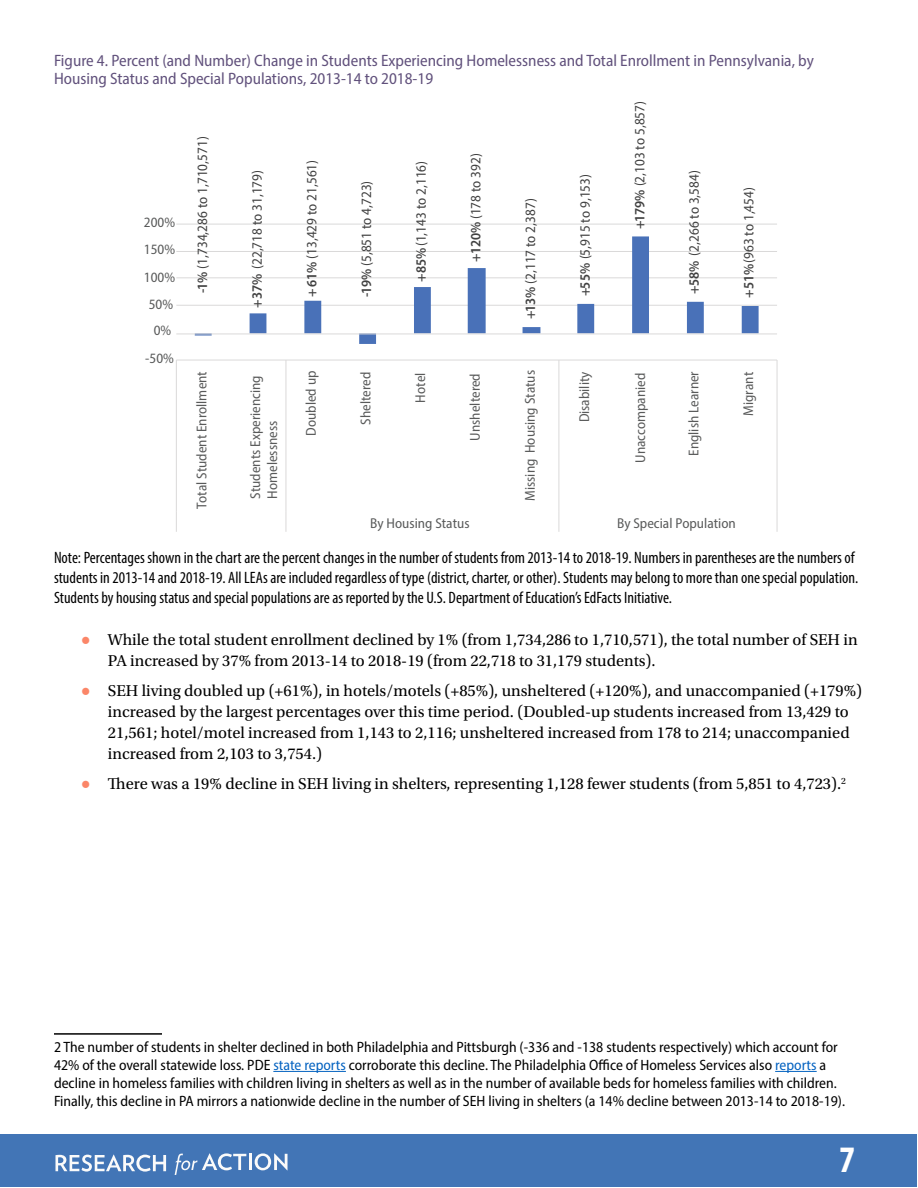
<style>
.page{position:relative;width:918px;height:1188px;background:#fff}
.page>*{position:absolute;margin:0;border:0;box-sizing:border-box;transform-origin:0 0}
.t1{font:37.5px "Myriad Variable Concept";color:#fff}
.t2{font:16.5px/21px "Utopia Std";color:#000}
.t3{font:condensed 16.5px/19.8px "Myriad Pro";color:#000}
.t4{font:semi-condensed 16.5px/17.9px "Myriad Pro";color:#61517c}
.t5{font:semi-condensed 15px/18px "Myriad Pro";color:#000}
.t6{font:semi-condensed 14.25px/17.1px "Myriad Pro";color:#595a5a}
.t7{font:semi-condensed 14.25px "Myriad Pro";color:#414141}
.s1{font-weight:600}
.s2{font-family:"Franklin Gothic";color:#fb8668}
.s3{color:#0563c1}
</style>
<div class="page">
<div style="left:0;top:1134px;width:917px;height:53px;background:#4275b6"></div>
<svg style="left:55px;top:1155px;width:111px;height:17px"></svg>
<svg style="left:175px;top:1153px;width:113px;height:22px"></svg>
<hr style="left:176px;top:360px;width:601px;height:1px;background:#dad9d9">
<hr style="left:176px;top:305px;width:601px;height:1px;background:#dad9d9">
<hr style="left:176px;top:277px;width:601px;height:1px;background:#dad9d9">
<hr style="left:176px;top:251px;width:601px;height:1px;background:#dad9d9">
<hr style="left:176px;top:224px;width:601px;height:1px;background:#dad9d9">
<svg style="left:195px;top:236px;width:564px;height:108px"></svg>
<hr style="left:176px;top:333px;width:601px;height:1px;background:#dad9d9">
<hr style="left:176px;top:360px;width:1px;height:152px;background:#dad9d9">
<hr style="left:285px;top:360px;width:1px;height:152px;background:#dad9d9">
<hr style="left:558px;top:360px;width:1px;height:152px;background:#dad9d9">
<hr style="left:777px;top:360px;width:1px;height:152px;background:#dad9d9">
<svg style="left:176px;top:512px;width:1px;height:19px"></svg>
<svg style="left:285px;top:512px;width:1px;height:19px"></svg>
<svg style="left:558px;top:512px;width:1px;height:19px"></svg>
<svg style="left:777px;top:512px;width:1px;height:19px"></svg>
<hr style="left:54px;top:1033px;width:108px;height:2px;background:#000">
<hr style="left:273px;top:1071px;width:73px;height:1px;background:#0563c1">
<hr style="left:775px;top:1071px;width:42px;height:1px;background:#0563c1">
<p class="t4" style="left:54px;top:52px;width:761px">Figure 4. Percent (and Number) Change in Students Experiencing Homelessness and Total Enrollment in Pennsylvania, by<br>Housing Status and Special Populations, 2013-14 to 2018-19</p>
<p class="t6" style="left:144px;top:213px;width:33px">200%</p>
<p class="t6" style="left:144px;top:241px;width:33px">150%</p>
<p class="t6" style="left:144px;top:268px;width:33px">100%</p>
<p class="t6" style="left:149px;top:295px;width:26px">50%</p>
<p class="t6" style="left:154px;top:322px;width:19px">0%</p>
<p class="t6" style="left:145px;top:349px;width:30px">-50%</p>
<p class="t7" style="left:194px;top:293px;width:158px;rotate:-90deg"><span class="s1">-1%</span> (1,734,286 to 1,710,571)</p>
<p class="t7" style="left:248px;top:308px;width:140px;rotate:-90deg"><span class="s1">+37%</span> (22,718 to 31,179)</p>
<p class="t7" style="left:303px;top:297px;width:139px;rotate:-90deg"><span class="s1">+61%</span> (13,429 to 21,561)</p>
<p class="t7" style="left:358px;top:297px;width:118px;rotate:-90deg"><span class="s1">-19%</span> (5,851 to 4,723)</p>
<p class="t7" style="left:412px;top:282px;width:123px;rotate:-90deg"><span class="s1">+85%</span>(1,143 to 2,116)</p>
<p class="t7" style="left:467px;top:262px;width:110px;rotate:-90deg"><span class="s1">+120%</span>(178 to 392)</p>
<p class="t7" style="left:522px;top:319px;width:122px;rotate:-90deg"><span class="s1">+13%</span> (2,117 to 2,387)</p>
<p class="t7" style="left:576px;top:296px;width:124px;rotate:-90deg"><span class="s1">+55%</span> (5,915 to 9,153)</p>
<p class="t7" style="left:631px;top:229px;width:129px;rotate:-90deg"><span class="s1">+179%</span> (2,103 to 5,857)</p>
<p class="t7" style="left:685px;top:294px;width:125px;rotate:-90deg"><span class="s1">+58%</span> (2,266 to 3,584)</p>
<p class="t7" style="left:740px;top:298px;width:113px;rotate:-90deg"><span class="s1">+51%</span>(963 to 1,454)</p>
<p class="t6" style="left:193px;top:509px;width:140px;rotate:-90deg">Total Student Enrollment</p>
<p class="t6" style="left:247px;top:499px;width:125px;rotate:-90deg">Students Experiencing<br>Homelessness</p>
<p class="t6" style="left:302px;top:436px;width:67px;rotate:-90deg">Doubled up</p>
<p class="t6" style="left:357px;top:425px;width:54px;rotate:-90deg">Sheltered</p>
<p class="t6" style="left:412px;top:403px;width:31px;rotate:-90deg">Hotel</p>
<p class="t6" style="left:466px;top:441px;width:69px;rotate:-90deg">Unsheltered</p>
<p class="t6" style="left:521px;top:501px;width:132px;rotate:-90deg">Missing Housing Status</p>
<p class="t6" style="left:576px;top:422px;width:52px;rotate:-90deg">Disability</p>
<p class="t6" style="left:632px;top:463px;width:92px;rotate:-90deg">Unaccompanied</p>
<p class="t6" style="left:685px;top:456px;width:86px;rotate:-90deg">English Learner</p>
<p class="t6" style="left:740px;top:416px;width:45px;rotate:-90deg">Migrant</p>
<p class="t6" style="left:370px;top:515px;width:101px">By Housing Status</p>
<p class="t6" style="left:617px;top:515px;width:120px">By Special Population</p>
<p class="t3" style="left:54px;top:548px;width:806px">Note: Percentages shown in the chart are the percent changes in the number of students from 2013-14 to 2018-19. Numbers in parentheses are the numbers of students in 2013-14 and 2018-19. All LEAs are included regardless of type (district, charter, or other). Students may belong to more than one special population.<br>Students by housing status and special populations are as reported by the U.S. Department of Education’s EdFacts Initiative.</p>
<p class="t2" style="left:108px;top:630px;width:751px;text-indent:-27px"><span class="s2">●</span> While the total student enrollment declined by 1% (from 1,734,286 to 1,710,571), the total number of SEH in<br>PA increased by 37% from 2013-14 to 2018-19 (from 22,718 to 31,179 students).</p>
<p class="t2" style="left:108px;top:681px;width:756px;text-indent:-27px"><span class="s2">●</span> SEH living doubled up (+61%), in hotels/motels (+85%), unsheltered (+120%), and unaccompanied (+179%) increased by the largest percentages over this time period. (Doubled-up students increased from 13,429 to 21,561; hotel/motel increased from 1,143 to 2,116; unsheltered increased from 178 to 214; unaccompanied increased from 2,103 to 3,754.)</p>
<p class="t2" style="left:81px;top:774px;width:767px"><span class="s2">●</span> There was a 19% decline in SEH living in shelters, representing 1,128 fewer students (from 5,851 to 4,723).<sup>2</sup></p>
<p class="t5" style="left:54px;top:1038px;width:793px">2 The number of students in shelter declined in both Philadelphia and Pittsburgh (-336 and -138 students respectively) which account for 42% of the overall statewide loss. PDE <span class="s3">state reports</span> corroborate this decline. The Philadelphia Office of Homeless Services also <span class="s3">reports</span> a decline in homeless families with children living in shelters as well as in the number of available beds for homeless families with children.<br>Finally, this decline in PA mirrors a nationwide decline in the number of SEH living in shelters (a 14% decline between 2013-14 to 2018-19).</p>
<h1 class="t1" style="left:839px;top:1138px;width:17px">7</h1>
</div>
